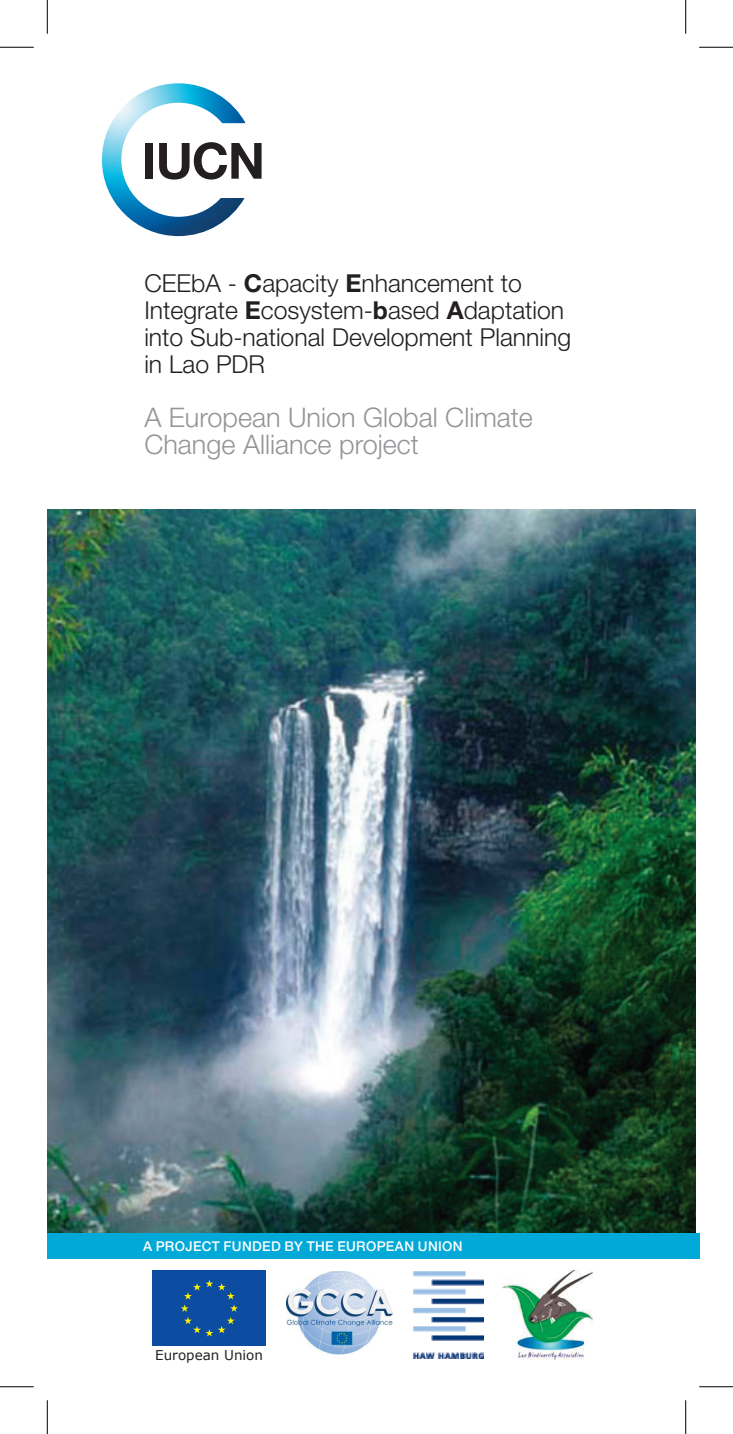
<style>
.page{position:relative;width:733px;height:1434px;background:#fff}
.page>*{position:absolute;margin:0;border:0;box-sizing:border-box;transform-origin:0 0}
.t1{font:300 27px/27px "Helvetica Neue";color:#939598}
.t2{font:300 24.75px/27px "Helvetica Neue";color:#231f20}
.t3{font:500 13.5px "Helvetica Neue";letter-spacing:.025em;color:#fff}
.t4{font:13.5px "Verdana";color:#231f20}
.s1{font-weight:700}
</style>
<div class="page">
<img style="left:47px;top:510px;width:648px;height:724px">
<div style="left:47px;top:1234px;width:652px;height:25px;background:#00a9d8"></div>
<img style="left:102px;top:83px;width:143px;height:153px">
<div style="left:145px;top:143px;width:8px;height:36px;background:#231f20"></div>
<svg style="left:159px;top:142px;width:102px;height:38px"></svg>
<img style="left:413px;top:1272px;width:70px;height:86px">
<img style="left:503px;top:1270px;width:89px;height:89px">
<svg style="left:152px;top:1270px;width:114px;height:76px"></svg>
<div style="left:153px;top:1271px;width:113px;height:75px;background:#0d4da1"></div>
<svg style="left:181px;top:1280px;width:57px;height:56px"></svg>
<img style="left:286px;top:1272px;width:106px;height:82px">
<hr style="left:0;top:47px;width:34px;height:1px;background:#000">
<hr style="left:699px;top:47px;width:33px;height:1px;background:#000">
<hr style="left:0;top:1386px;width:34px;height:1px;background:#000">
<hr style="left:699px;top:1386px;width:33px;height:1px;background:#000">
<hr style="left:47px;top:0;width:1px;height:34px;background:#000">
<hr style="left:47px;top:1400px;width:1px;height:34px;background:#000">
<hr style="left:685px;top:0;width:1px;height:34px;background:#000">
<hr style="left:685px;top:1400px;width:1px;height:34px;background:#000">
<p class="t2" style="left:144px;top:269px;width:428px">CEEbA - <span class="s1">C</span>apacity <span class="s1">E</span>nhancement to<br>Integrate <span class="s1">E</span>cosystem-<span class="s1">b</span>ased <span class="s1">A</span>daptation into Sub-national Development Planning in Lao PDR</p>
<p class="t1" style="left:144px;top:403px;width:390px">A European Union Global Climate<br>Change Alliance project</p>
<p class="t3" style="left:143px;top:1238px;width:321px">A PROJECT FUNDED BY THE EUROPEAN UNION</p>
<p class="t4" style="left:155px;top:1346px;width:109px">European Union</p>
</div>
